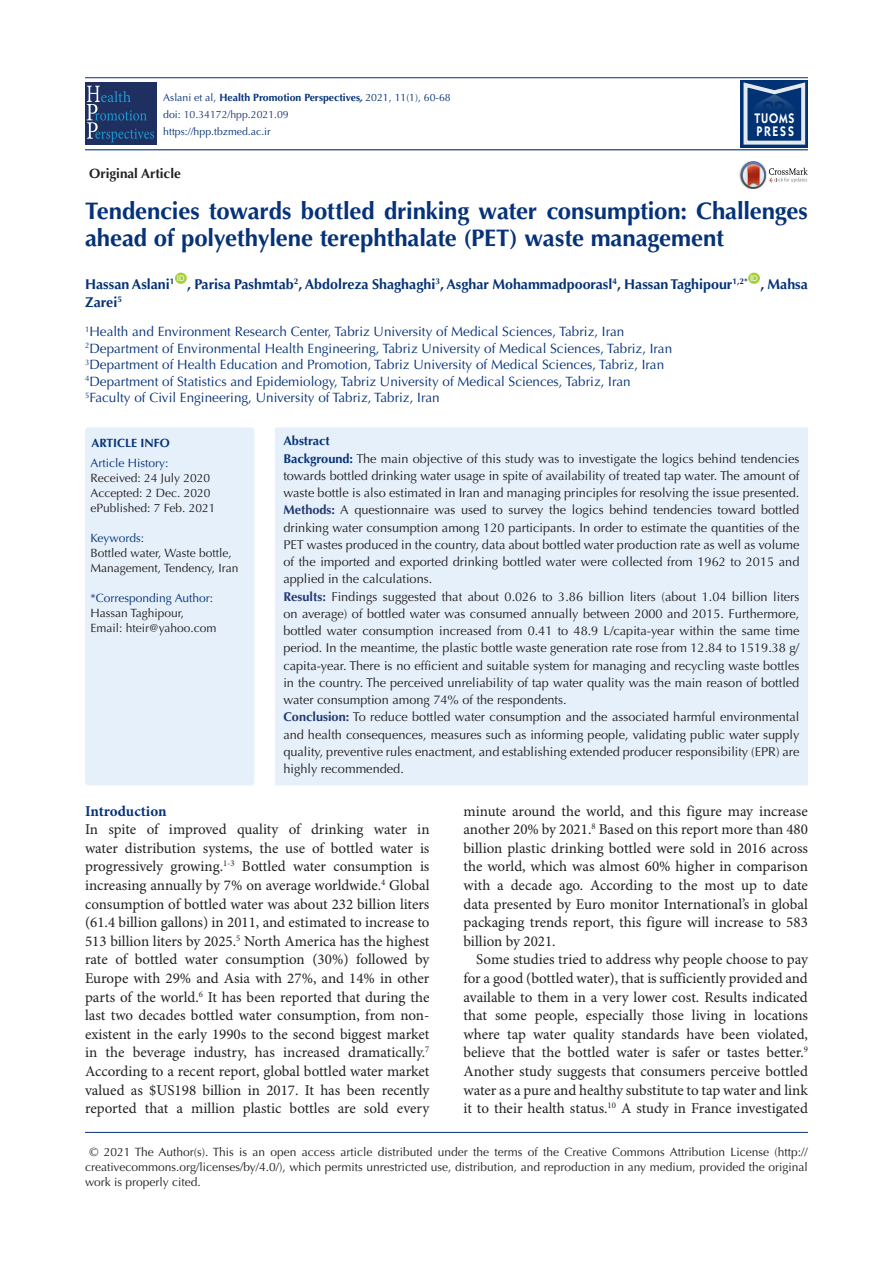
<style>
.page{position:relative;width:893px;height:1263px;background:#fff}
.page>*{position:absolute;margin:0;border:0;box-sizing:border-box;transform-origin:0 0}
.t1{font:700 24px/27px "Optima LT Std";letter-spacing:-.005em;color:#053278}
.t2{font:15px/18.6px "Minion Pro";color:#231f20;text-align:justify}
.heading_1{font:700 15px "Minion Pro";letter-spacing:-.005em;color:#053278}
.t3{font:700 14.25px "Optima LT Std";color:#053278}
.t4{font:600 13.95px/12.3px "ITC Kabel Std";letter-spacing:.11em;color:#fff;scale:.85 1}
.t5{font:13.5px "Optima LT Std";color:#053278}
.t6{font:700 13.5px "Optima LT Std";color:#231f20}
.t7{font:12.75px/17.2px "Optima LT Std";color:#231f20;text-align:justify}
.t8{font:700 12.75px "Optima LT Std";color:#053278}
.corresponding{font:12px/15px "Optima LT Std";color:#231f20;text-align:justify}
.t9{font:12px "Optima LT Std";color:#053278}
.t10{font:700 12px "Optima LT Std";color:#053278}
.t11{font:10.5px "Optima LT Std";color:#053278}
.t12{font:10.5px "Optima LT Std";color:#213973}
.t13{font:7.8px "Arial";color:#fff}
.s1{font-weight:700}
.s2{font-weight:700;font-style:italic}
.s3{color:#053278}
.s4{font-weight:700;color:#053278}
.s5{font-weight:700;color:#213973}
</style>
<div class="page">
<hr style="left:85px;top:149px;width:723px;height:1px;background:#053278">
<hr style="left:85px;top:77px;width:723px;height:1px;background:#053278">
<hr style="left:85px;top:1132px;width:723px;height:1px;background:#053278">
<div style="left:175px;top:273px;width:12px;height:11px;background:#a6ce39;border-radius:50%"></div>
<div style="left:748px;top:273px;width:12px;height:11px;background:#a6ce39;border-radius:50%"></div>
<img style="left:739px;top:169px;width:2px;height:13px">
<svg style="left:741px;top:161px;width:67px;height:28px"></svg>
<div style="left:275px;top:427px;width:533px;height:358px;background:#e6f0fa"></div>
<div style="left:85px;top:427px;width:169px;height:358px;background:#e6f0fa;border-radius:3px"></div>
<div style="left:85px;top:83px;width:71px;height:62px;background:#1e3060"></div>
<svg style="left:87px;top:86px;width:67px;height:56px"></svg>
<div style="left:740px;top:80px;width:68px;height:68px;background:#013273"></div>
<svg style="left:743px;top:82px;width:62px;height:63px"></svg>
<p class="t11" style="left:163px;top:91px;width:289px">Aslani et al, <span class="s1">Health Promotion Perspectives</span><span class="s2">,</span> 2021, 11(1), 60-68</p>
<p class="t12" style="left:163px;top:108px;width:127px"><span class="s3">doi:</span> 10.34172/hpp.2021.09</p>
<p class="t11" style="left:163px;top:125px;width:109px">https://hpp.tbzmed.ac.ir</p>
<p class="t6" style="left:89px;top:165px;width:93px">Original Article</p>
<p class="t4" style="left:755px;top:112px;width:48px">TUOMS<br>PRESS</p>
<p class="t1" style="left:85px;top:197px;width:724px">Tendencies towards bottled drinking water consumption: Challenges ahead of polyethylene terephthalate (PET) waste management</p>
<p class="t3" style="left:85px;top:276px;width:91px">Hassan Aslani<sup>1</sup></p>
<p class="t13" style="left:177px;top:273px;width:9px">ID</p>
<p class="t3" style="left:187px;top:276px;width:562px">, Parisa Pashmtab<sup>2</sup>, Abdolreza Shaghaghi<sup>3</sup>, Asghar Mohammadpoorasl<sup>4</sup>, Hassan Taghipour<sup>1,2*</sup></p>
<p class="t13" style="left:750px;top:273px;width:9px">ID</p>
<p class="t3" style="left:760px;top:276px;width:49px">, Mahsa</p>
<p class="t3" style="left:85px;top:294px;width:38px">Zarei<sup>5</sup></p>
<p class="t5" style="left:85px;top:324px;width:541px"><sup>1</sup>Health and Environment Research Center, Tabriz University of Medical Sciences, Tabriz, Iran</p>
<p class="t5" style="left:85px;top:340px;width:589px"><sup>2</sup>Department of Environmental Health Engineering, Tabriz University of Medical Sciences, Tabriz, Iran</p>
<p class="t5" style="left:85px;top:357px;width:581px"><sup>3</sup>Department of Health Education and Promotion, Tabriz University of Medical Sciences, Tabriz, Iran</p>
<p class="t5" style="left:85px;top:373px;width:547px"><sup>4</sup>Department of Statistics and Epidemiology, Tabriz University of Medical Sciences, Tabriz, Iran</p>
<p class="t5" style="left:85px;top:390px;width:356px"><sup>5</sup>Faculty of Civil Engineering, University of Tabriz, Tabriz, Iran</p>
<p class="t10" style="left:91px;top:436px;width:80px">ARTICLE INFO</p>
<p class="t9" style="left:91px;top:456px;width:80px">Article History:</p>
<p class="corresponding" style="left:91px;top:470px;width:121px">Received: 24 July 2020</p>
<p class="corresponding" style="left:91px;top:485px;width:122px">Accepted: 2 Dec. 2020</p>
<p class="corresponding" style="left:91px;top:500px;width:126px">ePublished: 7 Feb. 2021</p>
<p class="t9" style="left:91px;top:531px;width:55px">Keywords:</p>
<p class="corresponding" style="left:91px;top:545px;width:149px">Bottled water, Waste bottle,<br>Management, Tendency, Iran</p>
<p class="t9" style="left:91px;top:591px;width:124px">*Corresponding Author:</p>
<p class="corresponding" style="left:91px;top:605px;width:95px">Hassan Taghipour,</p>
<p class="corresponding" style="left:91px;top:620px;width:128px">Email: hteir@yahoo.com</p>
<p class="t8" style="left:283px;top:433px;width:48px">Abstract</p>
<p class="t7" style="left:283px;top:450px;width:518px"><span class="s4">Background:</span> The main objective of this study was to investigate the logics behind tendencies towards bottled drinking water usage in spite of availability of treated tap water. The amount of waste bottle is also estimated in Iran and managing principles for resolving the issue presented.</p>
<p class="t7" style="left:283px;top:501px;width:517px"><span class="s5">Methods:</span> A questionnaire was used to survey the logics behind tendencies toward bottled drinking water consumption among 120 participants. In order to estimate the quantities of the PET wastes produced in the country, data about bottled water production rate as well as volume of the imported and exported drinking bottled water were collected from 1962 to 2015 and applied in the calculations.</p>
<p class="t7" style="left:283px;top:588px;width:518px"><span class="s5">Results:</span> Findings suggested that about 0.026 to 3.86 billion liters (about 1.04 billion liters on average) of bottled water was consumed annually between 2000 and 2015. Furthermore, bottled water consumption increased from 0.41 to 48.9 L/capita-year within the same time period. In the meantime, the plastic bottle waste generation rate rose from 12.84 to 1519.38 g/ capita-year. There is no efficient and suitable system for managing and recycling waste bottles in the country. The perceived unreliability of tap water quality was the main reason of bottled water consumption among 74% of the respondents.</p>
<p class="t7" style="left:283px;top:708px;width:517px"><span class="s5">Conclusion:</span> To reduce bottled water consumption and the associated harmful environmental and health consequences, measures such as informing people, validating public water supply quality, preventive rules enactment, and establishing extended producer responsibility (EPR) are highly recommended.</p>
<p class="heading_1" style="left:85px;top:800px;width:83px">Introduction</p>
<p class="t2" style="left:85px;top:821px;width:346px">In spite of improved quality of drinking water in water distribution systems, the use of bottled water is progressively growing.<sup>1-3</sup> Bottled water consumption is increasing annually by 7% on average worldwide.<sup>4</sup> Global consumption of bottled water was about 232 billion liters (61.4 billion gallons) in 2011, and estimated to increase to 513 billion liters by 2025.<sup>5</sup> North America has the highest rate of bottled water consumption (30%) followed by Europe with 29% and Asia with 27%, and 14% in other parts of the world.<sup>6</sup> It has been reported that during the last two decades bottled water consumption, from non&shy;existent in the early 1990s to the second biggest market in the beverage industry, has increased dramatically.<sup>7<br></sup>According to a recent report, global bottled water market valued as $US198 billion in 2017. It has been recently reported that a million plastic bottles are sold every</p>
<p class="t2" style="left:463px;top:802px;width:346px">minute around the world, and this figure may increase another 20% by 2021.<sup>8</sup> Based on this report more than 480 billion plastic drinking bottled were sold in 2016 across the world, which was almost 60% higher in comparison with a decade ago. According to the most up to date data presented by Euro monitor International’s in global packaging trends report, this figure will increase to 583 billion by 2021.</p>
<p class="t2" style="left:463px;top:951px;width:346px;text-indent:13px">Some studies tried to address why people choose to pay for a good (bottled water), that is sufficiently provided and available to them in a very lower cost. Results indicated that some people, especially those living in locations where tap water quality standards have been violated, believe that the bottled water is safer or tastes better.<sup>9<br></sup>Another study suggests that consumers perceive bottled water as a pure and healthy substitute to tap water and link it to their health status.<sup>10</sup> A study in France investigated</p>
<p class="corresponding" style="left:85px;top:1144px;width:724px;text-indent:4px">© 2021 The Author(s). This is an open access article distributed under the terms of the Creative Commons Attribution License (http:// creativecommons.org/licenses/by/4.0/), which permits unrestricted use, distribution, and reproduction in any medium, provided the original work is properly cited.</p>
</div>
